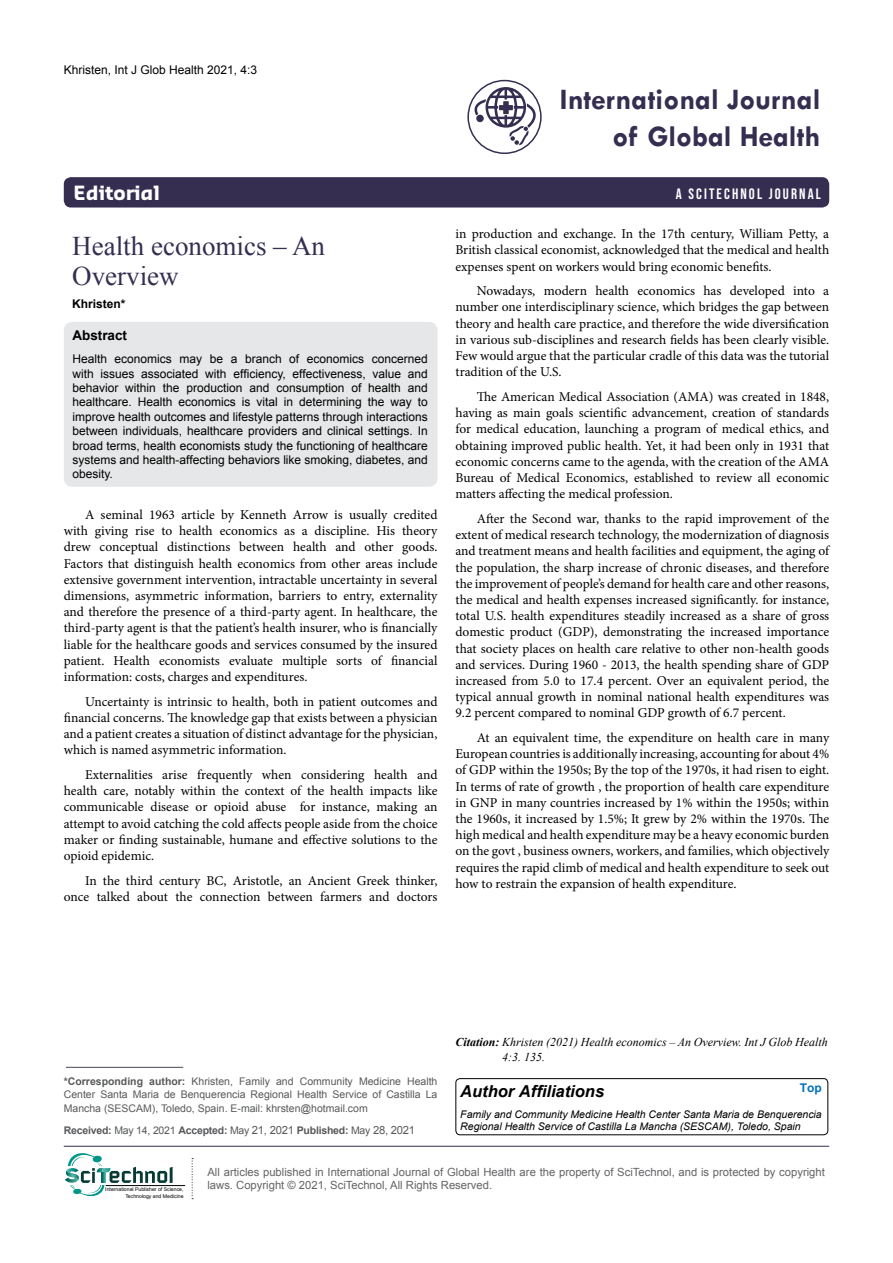
<style>
.page{position:relative;width:893px;height:1263px;background:#fff}
.page>*{position:absolute;margin:0;border:0;box-sizing:border-box;transform-origin:0 0}
.t1{font:700 30px/37.5px "Tw Cen";color:#352e51;text-align:right}
.t2{font:27px/30px "Times New Roman";color:#352e51}
.t3{font:700 19.2px "Sansa";color:#fff}
.t4{font:italic 700 16.5px "Arial";color:#000}
.t5{font:15px "Bebas Neue";letter-spacing:.14em;color:#fff}
.t6{font:13.5px/16.2px "Minion Pro";color:#000;text-align:justify}
.t7{font:700 13.5px "Arial";color:#000}
.t8{font:12px/14.4px "Arial";color:#000;text-align:justify}
.t9{font:italic 12px/15px "Times New Roman";color:#000}
.t10{font:700 12px "Arial";color:#000}
.t11{font:700 12px "Arial";color:#0072bc}
.t12{font:11.25px/13.5px "Arial";color:#636466}
.t13{font:10.5px/13.5px "Arial";color:#58595b;text-align:justify}
.t14{font:italic 10.5px/12.6px "Arial";color:#000}
.t15{font:700 10.5px "Arial";letter-spacing:-.02em;color:#58595b}
.t16{font:5.1px/6.1px "Arial";color:#000;text-align:right}
.s1{font-weight:700}
.s2{font-weight:400}
.s3{font-weight:400;font-size:11.25px}
</style>
<div class="page">
<div style="left:64px;top:177px;width:765px;height:30px;background:#352e51;border-radius:7px"></div>
<hr style="left:64px;top:1146px;width:765px;height:1px;background:#352e51">
<hr style="left:106px;top:1185px;width:79px;height:1px;background:#000">
<svg style="left:192px;top:1158px;width:1px;height:41px"></svg>
<svg style="left:65px;top:1153px;width:108px;height:43px"></svg>
<div style="left:467px;top:80px;width:75px;height:74px;border:2px solid #352e51;border-radius:50%"></div>
<svg style="left:475px;top:87px;width:61px;height:58px"></svg>
<div style="left:64px;top:322px;width:373px;height:165px;background:#e6e7e8;border-radius:9px"></div>
<hr style="left:66px;top:1067px;width:117px;height:1px;background:#4c4458">
<div style="left:456px;top:1078px;width:372px;height:57px;border:1px solid #000;border-radius:4px"></div>
<p class="t8" style="left:64px;top:62px;width:195px">Khristen, Int J Glob Health 2021, 4:3</p>
<h1 class="t1" style="left:560px;top:80px;width:262px">International Journal of Global Health</h1>
<h3 class="t3" style="left:74px;top:181px;width:88px">Editorial</h3>
<p class="t5" style="left:676px;top:185px;width:147px">A SCITECHNOL JOURNAL</p>
<h2 class="t2" style="left:72px;top:231px;width:254px">Health economics – An<br>Overview</h2>
<p class="t10" style="left:72px;top:296px;width:55px">Khristen*</p>
<p class="t7" style="left:72px;top:326px;width:56px">Abstract</p>
<p class="t8" style="left:72px;top:352px;width:357px">Health economics may be a branch of economics concerned with issues associated with efficiency, effectiveness, value and behavior within the production and consumption of health and healthcare. Health economics is vital in determining the way to improve health outcomes and lifestyle patterns through interactions between individuals, healthcare providers and clinical settings. In broad terms, health economists study the functioning of healthcare systems and health-affecting behaviors like smoking, diabetes, and obesity.</p>
<p class="t6" style="left:64px;top:507px;width:375px;text-indent:21px">A seminal 1963 article by Kenneth Arrow is usually credited with giving rise to health economics as a discipline. His theory drew conceptual distinctions between health and other goods.<br>Factors that distinguish health economics from other areas include extensive government intervention, intractable uncertainty in several dimensions, asymmetric information, barriers to entry, externality and therefore the presence of a third-party agent. In healthcare, the third-party agent is that the patient’s health insurer, who is financially liable for the healthcare goods and services consumed by the insured patient. Health economists evaluate multiple sorts of financial information: costs, charges and expenditures.</p>
<p class="t6" style="left:64px;top:693px;width:375px;text-indent:21px">Uncertainty is intrinsic to health, both in patient outcomes and financial concerns. The knowledge gap that exists between a physician and a patient creates a situation of distinct advantage for the physician, which is named asymmetric information.</p>
<p class="t6" style="left:64px;top:767px;width:375px;text-indent:21px">Externalities arise frequently when considering health and health care, notably within the context of the health impacts like communicable disease or opioid abuse for instance, making an attempt to avoid catching the cold affects people aside from the choice maker or finding sustainable, humane and effective solutions to the opioid epidemic.</p>
<p class="t6" style="left:64px;top:872px;width:375px;text-align:right">In the third century BC, Aristotle, an Ancient Greek thinker, once talked about the connection between farmers and doctors</p>
<p class="t6" style="left:455px;top:226px;width:375px">in production and exchange. In the 17th century, William Petty, a British classical economist, acknowledged that the medical and health expenses spent on workers would bring economic benefits.</p>
<p class="t6" style="left:455px;top:283px;width:375px;text-indent:21px">Nowadays, modern health economics has developed into a number one interdisciplinary science, which bridges the gap between theory and health care practice, and therefore the wide diversification in various sub-disciplines and research fields has been clearly visible.<br>Few would argue that the particular cradle of this data was the tutorial tradition of the U.S.</p>
<p class="t6" style="left:455px;top:389px;width:375px;text-indent:21px">The American Medical Association (AMA) was created in 1848, having as main goals scientific advancement, creation of standards for medical education, launching a program of medical ethics, and obtaining improved public health. Yet, it had been only in 1931 that economic concerns came to the agenda, with the creation of the AMA Bureau of Medical Economics, established to review all economic matters affecting the medical profession.</p>
<p class="t6" style="left:455px;top:511px;width:375px;text-indent:21px">After the Second war, thanks to the rapid improvement of the extent of medical research technology, the modernization of diagnosis and treatment means and health facilities and equipment, the aging of the population, the sharp increase of chronic diseases, and therefore the improvement of people’s demand for health care and other reasons, the medical and health expenses increased significantly. for instance, total U.S. health expenditures steadily increased as a share of gross domestic product (GDP), demonstrating the increased importance that society places on health care relative to other non-health goods and services. During 1960 - 2013, the health spending share of GDP increased from 5.0 to 17.4 percent. Over an equivalent period, the typical annual growth in nominal national health expenditures was 9.2 percent compared to nominal GDP growth of 6.7 percent.</p>
<p class="t6" style="left:455px;top:730px;width:375px;text-indent:21px">At an equivalent time, the expenditure on health care in many European countries is additionally increasing, accounting for about 4% of GDP within the 1950s; By the top of the 1970s, it had risen to eight.<br>In terms of rate of growth , the proportion of health care expenditure in GNP in many countries increased by 1% within the 1950s; within the 1960s, it increased by 1.5%; It grew by 2% within the 1970s. The high medical and health expenditure may be a heavy economic burden on the govt , business owners, workers, and families, which objectively requires the rapid climb of medical and health expenditure to seek out how to restrain the expansion of health expenditure.</p>
<p class="t13" style="left:64px;top:1074px;width:375px"><span class="s1">*Corresponding author:</span> Khristen, Family and Community Medicine Health Center Santa Maria de Benquerencia Regional Health Service of Castilla La Mancha (SESCAM), Toledo, Spain. E-mail: khrsten@hotmail.com</p>
<p class="t15" style="left:64px;top:1123px;width:353px">Received: <span class="s2">May 14, 2021</span> Accepted: <span class="s2">May</span> <span class="s3">21, 2021</span> Published: <span class="s2">May</span> <span class="s3">28, 2021</span></p>
<p class="t9" style="left:502px;top:1034px;width:327px;text-indent:-47px"><span class="s1">Citation:</span> Khristen (2021) Health economics – An Overview. Int J Glob Health<br>4:3. 135.</p>
<p class="t4" style="left:460px;top:1080px;width:145px">Author Affiliations</p>
<p class="t11" style="left:800px;top:1080px;width:23px">Top</p>
<p class="t14" style="left:460px;top:1108px;width:363px">Family and Community Medicine Health Center Santa Maria de Benquerencia<br>Regional Health Service of Castilla La Mancha (SESCAM), Toledo, Spain</p>
<p class="t16" style="left:105px;top:1186px;width:80px">International Publisher of Science,<br>Technology and Medicine</p>
<p class="t12" style="left:207px;top:1165px;width:619px">All articles published in International Journal of Global Health are the property of SciTechnol, and is protected by copyright laws. Copyright © 2021, SciTechnol, All Rights Reserved.</p>
</div>
